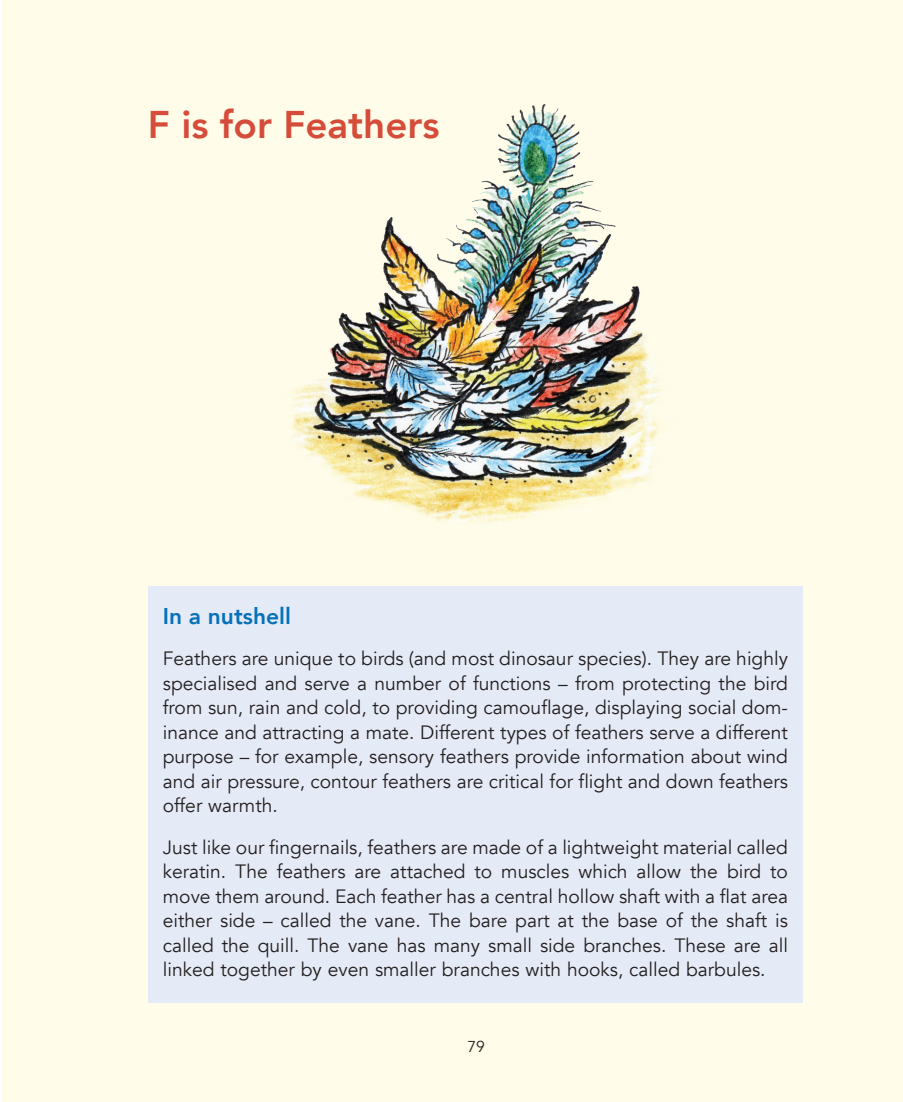
<style>
.page{position:relative;width:903px;height:1102px;background:#fff}
.page>*{position:absolute;margin:0;border:0;box-sizing:border-box;transform-origin:0 0}
.t1{font:800 38.5px "Avenir";color:#d64c3a}
.t2{font:800 22.75px "Avenir";color:#0671ba}
.t3{font:19.25px/24.5px "Avenir";color:#231f20;text-align:justify}
.t4{font:15.75px "Avenir";color:#231f20}
</style>
<div class="page">
<div style="left:2px;top:0;width:901px;height:1101px;background:#fffde9"></div>
<img style="left:292px;top:104px;width:369px;height:420px">
<div style="left:148px;top:586px;width:655px;height:416px;background:#e5ebf6"></div>
<h1 class="t1" style="left:148px;top:94px;width:293px">F is for Feathers</h1>
<p class="t2" style="left:163px;top:598px;width:130px">In a nutshell</p>
<p class="t3" style="left:163px;top:646px;width:627px">Feathers are unique to birds (and most dinosaur species). They are highly specialised and serve a number of functions – from protecting the bird from sun, rain and cold, to providing camouflage, displaying social dom&shy;inance and attracting a mate. Different types of feathers serve a different purpose – for example, sensory feathers provide information about wind and air pressure, contour feathers are critical for flight and down feathers offer warmth.</p>
<p class="t3" style="left:163px;top:834px;width:627px">Just like our fingernails, feathers are made of a lightweight material called keratin. The feathers are attached to muscles which allow the bird to move them around. Each feather has a central hollow shaft with a flat area either side – called the vane. The bare part at the base of the shaft is called the quill. The vane has many small side branches. These are all linked together by even smaller branches with hooks, called barbules.</p>
<p class="t4" style="left:467px;top:1037px;width:19px">79</p>
</div>
